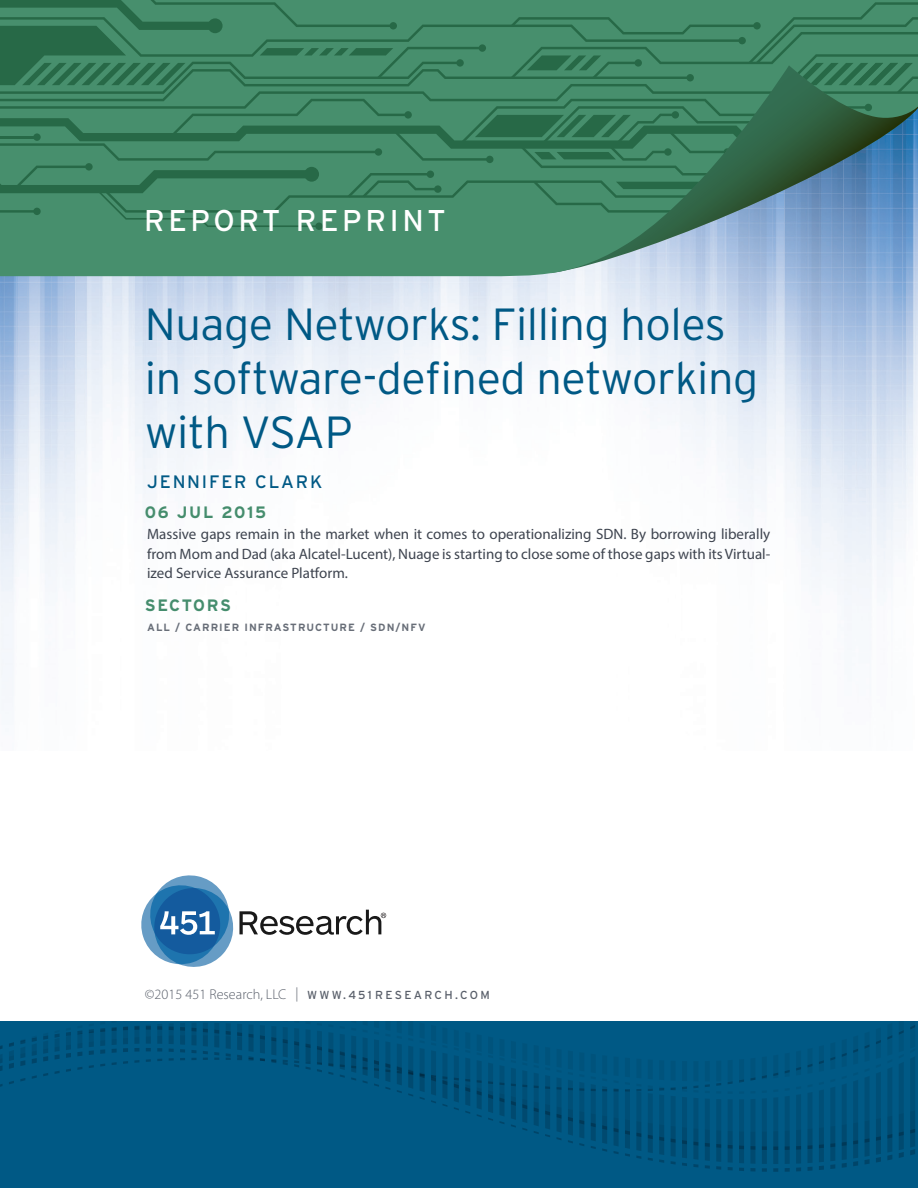
<style>
.page{position:relative;width:918px;height:1188px;background:#fff}
.page>*{position:absolute;margin:0;border:0;box-sizing:border-box;transform-origin:0 0}
.Hed_10_Int_Mixed_Lig{font:300 45px/54px "Interstate";letter-spacing:-.01em;color:#005985}
.t1{font:30px "Interstate";letter-spacing:.12em;color:#fff}
.Author{font:18px "Interstate";letter-spacing:.1em;color:#005985}
.Hed_50_Solid{font:700 16.5px "Interstate";letter-spacing:.1em;color:#458d6d}
.Hook_Text{font:15px/19.5px "Myriad Pro";color:#3e444f;text-align:justify}
.Myriad_Body{font:300 14.25px "Myriad Pro";color:#595f6a}
.Grey_Text_Cover{font:700 10.5px "Interstate";letter-spacing:.1em;color:#686e78}
.s1{font-family:"Interstate";font-weight:400;font-size:11.7px}
</style>
<div class="page">
<img style="left:0;top:276px;width:918px;height:420px">
<svg style="left:0;top:227px;width:918px;height:49px;background:#629b8f"></svg>
<div style="left:315px;top:223px;width:8px;height:7px;background:#276947;border-radius:50%"></div>
<svg style="left:0;top:0;width:918px;height:227px;background:#408366"></svg>
<svg style="left:141px;top:875px;width:245px;height:92px"></svg>
<div style="left:0;top:1022px;width:918px;height:166px;background:#005985"></div>
<p class="t1" style="left:144px;top:203px;width:303px">REPORT REPRINT</p>
<p class="Hed_10_Int_Mixed_Lig" style="left:145px;top:297px;width:615px">Nuage Networks: Filling holes in software-defined networking with VSAP</p>
<p class="Author" style="left:147px;top:471px;width:177px">JENNIFER CLARK</p>
<p class="Hed_50_Solid" style="left:145px;top:502px;width:123px">06 JUL 2015</p>
<p class="Hook_Text" style="left:147px;top:524px;width:625px">Massive gaps remain in the market when it comes to operationalizing SDN. By borrowing liberally from Mom and Dad (aka Alcatel-Lucent), Nuage is starting to close some of those gaps with its Virtual&shy;ized Service Assurance Platform.</p>
<p class="Hed_50_Solid" style="left:145px;top:595px;width:88px">SECTORS</p>
<p class="Grey_Text_Cover" style="left:147px;top:621px;width:280px">ALL / CARRIER INFRASTRUCTURE / SDN/NFV</p>
<p class="Myriad_Body" style="left:145px;top:986px;width:346px">©2015 451 Research, LLC | <span class="s1">WWW.451 RESEARCH.COM</span></p>
</div>
